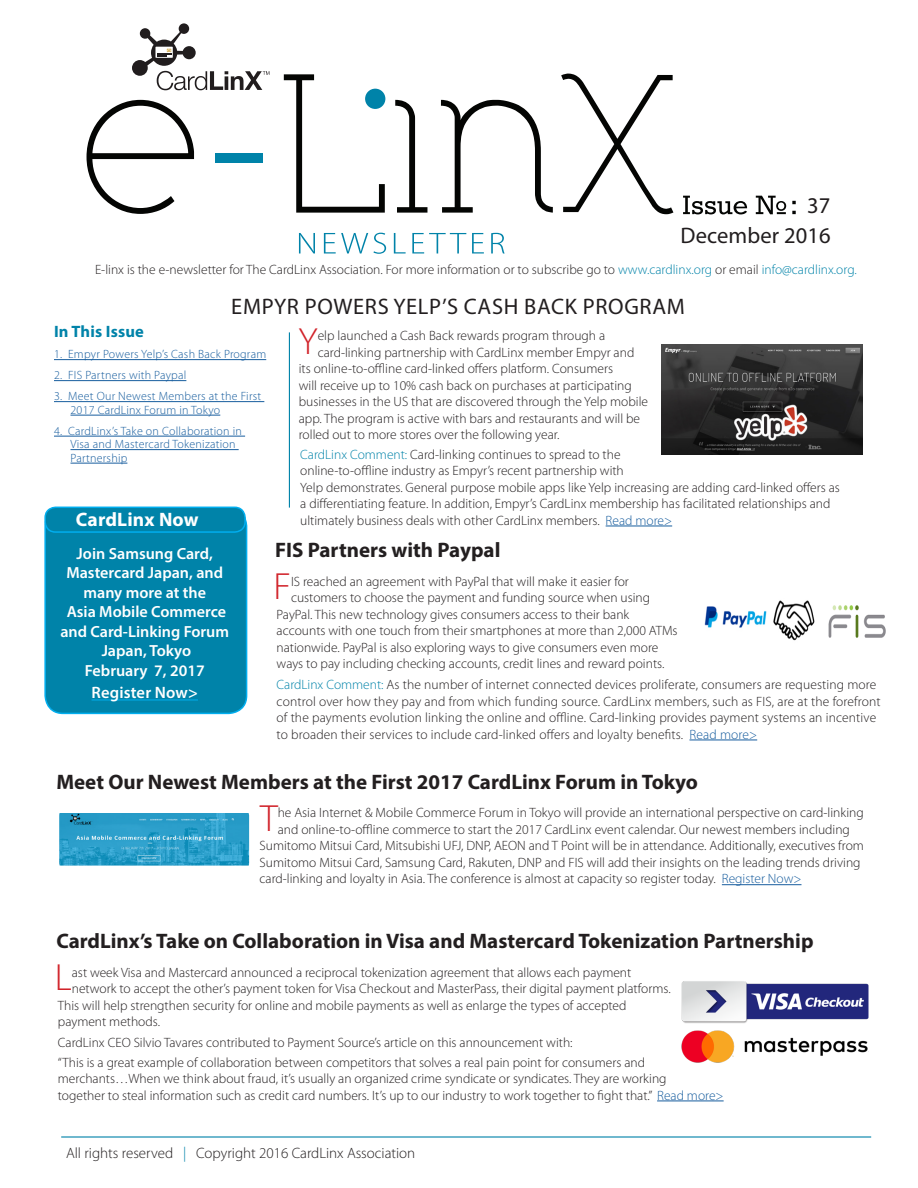
<style>
.page{position:relative;width:918px;height:1188px;background:#fff}
.page>*{position:absolute;margin:0;border:0;box-sizing:border-box;transform-origin:0 0}
.t1{font:300 37.95px "Myriad Pro";color:#d1232a}
.t2{font:22.5px "Myriad Pro";letter-spacing:.03em;color:#231f20}
.t3{font:22.5px/29.1px "Myriad Pro";letter-spacing:.005em;color:#211d1e;text-align:right}
.t4{font:700 21px "Myriad Pro";color:#231f20}
.t5{font:700 19.5px "Myriad Pro";letter-spacing:.01em;color:#fff}
.t6{font:600 16.5px "Myriad Pro";letter-spacing:.01em;color:#fff}
.t7{font:700 16.5px "Myriad Pro";letter-spacing:.01em;color:#0083a9}
.t8{font:600 16.2px/19.5px "Myriad Pro";color:#fff;text-align:center}
.t9{font:300 15px "Myriad Pro";color:#231f20}
.t10{font:300 13.5px/16.5px "Myriad Pro";color:#231f20}
.t11{font:300 12px/13.5px "Myriad Pro";letter-spacing:.02em;color:#175d9e}
.s1{color:#0083a9}
.s2{color:#175d9e}
</style>
<div class="page">
<hr style="left:606px;top:526px;width:66px;height:1px;background:#175d9e">
<hr style="left:722px;top:884px;width:80px;height:1px;background:#175d9e">
<hr style="left:689px;top:740px;width:68px;height:1px;background:#175d9e">
<hr style="left:61px;top:1136px;width:810px;height:2px;background:#0083a9">
<img style="left:59px;top:813px;width:190px;height:53px">
<svg style="left:87px;top:100px;width:107px;height:114px"></svg>
<svg style="left:284px;top:74px;width:101px;height:139px"></svg>
<svg style="left:395px;top:100px;width:32px;height:113px"></svg>
<svg style="left:441px;top:100px;width:112px;height:113px"></svg>
<svg style="left:561px;top:73px;width:112px;height:141px"></svg>
<div style="left:365px;top:89px;width:20px;height:20px;background:#0083a9;border-radius:50%"></div>
<svg style="left:132px;top:23px;width:137px;height:67px"></svg>
<div style="left:215px;top:153px;width:47px;height:10px;background:#0083a9"></div>
<svg style="left:299px;top:233px;width:16px;height:20px"></svg>
<svg style="left:324px;top:233px;width:62px;height:21px"></svg>
<svg style="left:394px;top:233px;width:12px;height:20px"></svg>
<svg style="left:412px;top:233px;width:54px;height:20px"></svg>
<svg style="left:472px;top:233px;width:12px;height:20px"></svg>
<svg style="left:491px;top:233px;width:14px;height:20px"></svg>
<svg style="left:683px;top:196px;width:64px;height:18px"></svg>
<svg style="left:756px;top:196px;width:30px;height:18px"></svg>
<svg style="left:792px;top:211px;width:4px;height:3px"></svg>
<svg style="left:792px;top:201px;width:4px;height:3px"></svg>
<img style="left:662px;top:344px;width:201px;height:111px">
<img style="left:681px;top:981px;width:187px;height:82px">
<hr style="left:289px;top:332px;width:1px;height:176px;background:#0083a9">
<hr style="left:54px;top:359px;width:212px;height:1px;background:#175d9e">
<hr style="left:54px;top:380px;width:132px;height:1px;background:#175d9e">
<hr style="left:54px;top:401px;width:210px;height:1px;background:#175d9e">
<hr style="left:70px;top:415px;width:150px;height:1px;background:#175d9e">
<hr style="left:54px;top:436px;width:191px;height:1px;background:#175d9e">
<hr style="left:70px;top:449px;width:169px;height:1px;background:#175d9e">
<hr style="left:70px;top:463px;width:57px;height:1px;background:#175d9e">
<div style="left:45px;top:508px;width:202px;height:205px;background:#0083a9;border-radius:18px"></div>
<div style="left:44px;top:508px;width:203px;height:206px;border:2px solid #00aeef;border-radius:18px"></div>
<hr style="left:92px;top:700px;width:106px;height:1px;background:#00aeef">
<div style="left:45px;top:507px;width:200px;height:25px;background:#0083a9;border-radius:10px"></div>
<div style="left:44px;top:507px;width:202px;height:26px;border:2px solid #00aeef;border-radius:10px"></div>
<img style="left:704px;top:600px;width:182px;height:41px">
<hr style="left:657px;top:1101px;width:67px;height:1px;background:#175d9e">
<h2 class="t3" style="left:681px;top:191px;width:152px">37<br>December 2016</h2>
<p class="t10" style="left:95px;top:261px;width:763px">E-linx is the e-newsletter for The CardLinx Association. For more information or to subscribe go to <span class="s1">www.cardlinx.org</span> or email <span class="s1">info@cardlinx.org.</span></p>
<h2 class="t2" style="left:231px;top:292px;width:455px">EMPYR POWERS YELP’S CASH BACK PROGRAM</h2>
<h1 class="t1" style="left:299px;top:318px;width:21px">Y</h1>
<p class="t10" style="left:318px;top:327px;width:289px">elp launched a Cash Back rewards program through a</p>
<p class="t7" style="left:54px;top:321px;width:91px">In This Issue</p>
<p class="t11" style="left:54px;top:348px;width:214px">1. Empyr Powers Yelp’s Cash Back Program</p>
<p class="t11" style="left:54px;top:369px;width:134px">2. FIS Partners with Paypal</p>
<p class="t11" style="left:70px;top:390px;width:192px;text-indent:-16px">3. Meet Our Newest Members at the First<br>2017 CardLinx Forum in Tokyo</p>
<p class="t11" style="left:70px;top:424px;width:173px;text-indent:-16px">4. CardLinx’s Take on Collaboration in<br>Visa and Mastercard Tokenization<br>Partnership</p>
<p class="t10" style="left:318px;top:344px;width:318px">card-linking partnership with CardLinx member Empyr and</p>
<p class="t10" style="left:299px;top:360px;width:316px">its online-to-offline card-linked offers platform. Consumers</p>
<p class="t10" style="left:299px;top:377px;width:335px">will receive up to 10% cash back on purchases at participating</p>
<p class="t10" style="left:299px;top:393px;width:351px">businesses in the US that are discovered through the Yelp mobile</p>
<p class="t10" style="left:299px;top:410px;width:343px">app. The program is active with bars and restaurants and will be</p>
<p class="t10" style="left:299px;top:426px;width:262px">rolled out to more stores over the following year.</p>
<p class="t10" style="left:300px;top:446px;width:541px"><span class="s1">CardLinx Comment:</span> Card-linking continues to spread to the<br>online-to-offline industry as Empyr’s recent partnership with<br>Yelp demonstrates. General purpose mobile apps like Yelp increasing are adding card-linked offers as a differentiating feature. In addition, Empyr’s CardLinx membership has facilitated relationships and ultimately business deals with other CardLinx members. <span class="s2">Read more&gt;</span></p>
<h3 class="t5" style="left:76px;top:507px;width:124px">CardLinx Now</h3>
<p class="t8" style="left:60px;top:543px;width:170px">Join Samsung Card,<br>Mastercard Japan, and many more at the<br>Asia Mobile Commerce and Card-Linking Forum<br>Japan, Tokyo<br>February 7, 2017</p>
<p class="t6" style="left:92px;top:682px;width:108px">Register Now&gt;</p>
<h3 class="t4" style="left:275px;top:536px;width:227px">FIS Partners with Paypal</h3>
<h1 class="t1" style="left:274px;top:564px;width:19px">F</h1>
<p class="t10" style="left:291px;top:573px;width:339px">IS reached an agreement with PayPal that will make it easier for</p>
<p class="t10" style="left:291px;top:589px;width:361px">customers to choose the payment and funding source when using</p>
<p class="t10" style="left:277px;top:606px;width:354px">PayPal. This new technology gives consumers access to their bank</p>
<p class="t10" style="left:277px;top:622px;width:403px">accounts with one touch from their smartphones at more than 2,000 ATMs</p>
<p class="t10" style="left:277px;top:639px;width:383px">nationwide. PayPal is also exploring ways to give consumers even more</p>
<p class="t10" style="left:277px;top:655px;width:389px">ways to pay including checking accounts, credit lines and reward points.</p>
<p class="t10" style="left:277px;top:676px;width:606px"><span class="s1">CardLinx Comment:</span> As the number of internet connected devices proliferate, consumers are requesting more control over how they pay and from which funding source. CardLinx members, such as FIS, are at the forefront of the payments evolution linking the online and offline. Card-linking provides payment systems an incentive to broaden their services to include card-linked offers and loyalty benefits. <span class="s2">Read more&gt;</span></p>
<h3 class="t4" style="left:56px;top:768px;width:643px">Meet Our Newest Members at the First 2017 CardLinx Forum in Tokyo</h3>
<h1 class="t1" style="left:260px;top:795px;width:19px">T</h1>
<p class="t10" style="left:278px;top:804px;width:588px">he Asia Internet &amp; Mobile Commerce Forum in Tokyo will provide an international perspective on card-linking</p>
<p class="t10" style="left:278px;top:821px;width:574px">and online-to-offline commerce to start the 2017 CardLinx event calendar. Our newest members including</p>
<p class="t10" style="left:260px;top:837px;width:606px">Sumitomo Mitsui Card, Mitsubishi UFJ, DNP, AEON and T Point will be in attendance. Additionally, executives from</p>
<p class="t10" style="left:260px;top:854px;width:603px">Sumitomo Mitsui Card, Samsung Card, Rakuten, DNP and FIS will add their insights on the leading trends driving</p>
<p class="t10" style="left:260px;top:870px;width:543px">card-linking and loyalty in Asia. The conference is almost at capacity so register today. <span class="s2">Register Now&gt;</span></p>
<h3 class="t4" style="left:56px;top:927px;width:759px">CardLinx’s Take on Collaboration in Visa and Mastercard Tokenization Partnership</h3>
<h1 class="t1" style="left:55px;top:955px;width:19px">L</h1>
<p class="t10" style="left:72px;top:964px;width:561px">ast week Visa and Mastercard announced a reciprocal tokenization agreement that allows each payment</p>
<p class="t10" style="left:72px;top:980px;width:600px">network to accept the other’s payment token for Visa Checkout and MasterPass, their digital payment platforms.</p>
<p class="t10" style="left:58px;top:997px;width:570px">This will help strengthen security for online and mobile payments as well as enlarge the types of accepted</p>
<p class="t10" style="left:58px;top:1013px;width:104px">payment methods.</p>
<p class="t10" style="left:58px;top:1033px;width:589px;line-height:19.5px">CardLinx CEO Silvio Tavares contributed to Payment Source’s article on this announcement with:<br>“This is a great example of collaboration between competitors that solves a real pain point for consumers and</p>
<p class="t10" style="left:58px;top:1070px;width:667px">merchants…When we think about fraud, it’s usually an organized crime syndicate or syndicates. They are working<br>together to steal information such as credit card numbers. It’s up to our industry to work together to fight that.” <span class="s2">Read more&gt;</span></p>
<p class="t9" style="left:66px;top:1144px;width:351px">All rights reserved <span class="s1">|</span> Copyright 2016 CardLinx Association</p>
</div>
